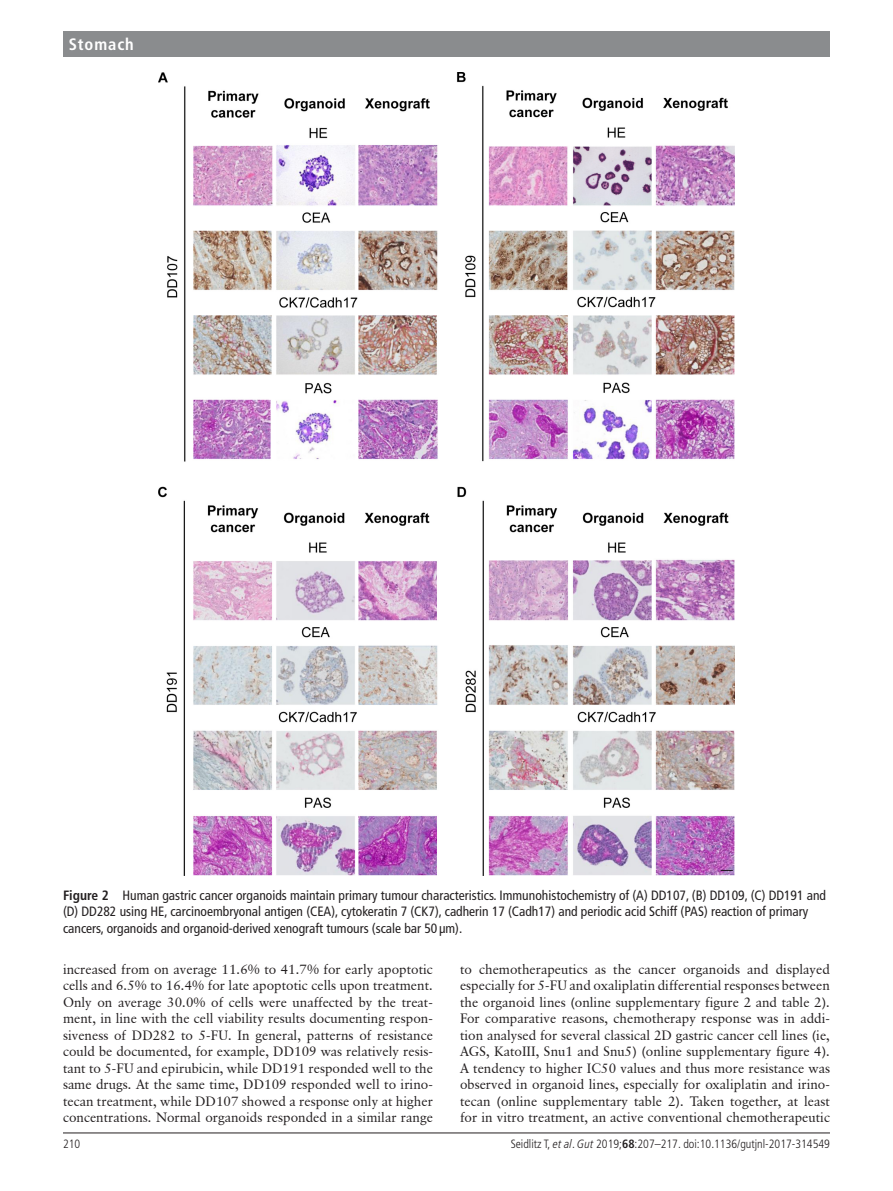
<style>
.page{position:relative;width:893px;height:1191px;background:#fff}
.page>*{position:absolute;margin:0;border:0;box-sizing:border-box;transform-origin:0 0}
.t1{font:700 condensed 16.5px "Frutiger LT Pro";letter-spacing:.055em;color:#fff}
.t2{font:13.5px/16.5px "Classical Garamond BT";color:#231f20;text-align:justify}
.t3{font:condensed 13.5px/16.5px "Frutiger LT Pro";color:#231f20}
.t4{font:300 condensed 12px "Frutiger LT Pro";color:#231f20}
.s1{font-weight:700}
.s2{font-style:italic}
</style>
<div class="page">
<hr style="left:63px;top:1132px;width:767px;height:1px;background:#231f20">
<div style="left:63px;top:31px;width:767px;height:25px;background:#8a8c8e"></div>
<img style="left:159px;top:72px;width:575px;height:803px">
<p class="t1" style="left:69px;top:34px;width:67px">Stomach</p>
<p class="t3" style="left:63px;top:887px;width:765px"><span class="s1">Figure 2</span> Human gastric cancer organoids maintain primary tumour characteristics. Immunohistochemistry of (A) DD107, (B) DD109, (C) DD191 and (D) DD282 using HE, carcinoembryonal antigen (CEA), cytokeratin 7 (CK7), cadherin 17 (Cadh17) and periodic acid Schiff (PAS) reaction of primary cancers, organoids and organoid-derived xenograft tumours (scale bar 50 µm).</p>
<p class="t2" style="left:63px;top:960px;width:371px">increased from on average 11.6% to 41.7% for early apoptotic cells and 6.5% to 16.4% for late apoptotic cells upon treatment.<br>Only on average 30.0% of cells were unaffected by the treat&shy;ment, in line with the cell viability results documenting respon&shy;siveness of DD282 to 5-FU. In general, patterns of resistance could be documented, for example, DD109 was relatively resis&shy;tant to 5-FU and epirubicin, while DD191 responded well to the same drugs. At the same time, DD109 responded well to irino&shy;tecan treatment, while DD107 showed a response only at higher concentrations. Normal organoids responded in a similar range</p>
<p class="t2" style="left:460px;top:960px;width:371px">to chemotherapeutics as the cancer organoids and displayed especially for 5-FU and oxaliplatin differential responses between the organoid lines (online supplementary figure 2 and table 2).<br>For comparative reasons, chemotherapy response was in addi&shy;tion analysed for several classical 2D gastric cancer cell lines (ie, AGS, KatoIII, Snu1 and Snu5) (online supplementary figure 4).<br>A tendency to higher IC50 values and thus more resistance was observed in organoid lines, especially for oxaliplatin and irino&shy;tecan (online supplementary table 2). Taken together, at least for in vitro treatment, an active conventional chemotherapeutic</p>
<p class="t4" style="left:63px;top:1136px;width:19px">210</p>
<p class="t4" style="left:511px;top:1136px;width:321px">Seidlitz T, <span class="s2">et al</span>. <span class="s2">Gut</span> 2019;<span class="s1">68</span>:207–217. doi:10.1136/gutjnl-2017-314549</p>
</div>
